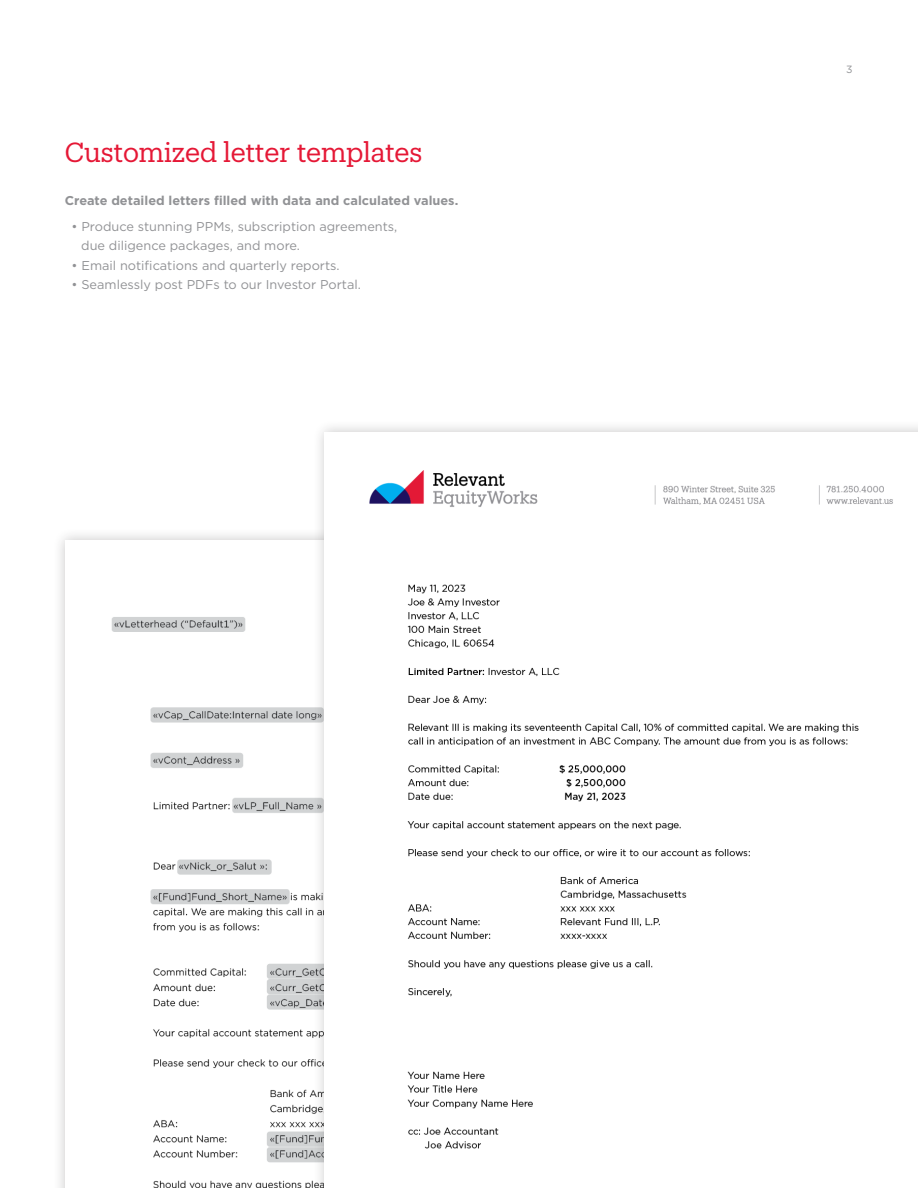
<style>
.page{position:relative;width:918px;height:1188px;background:#fff}
.page>*{position:absolute;margin:0;border:0;box-sizing:border-box;transform-origin:0 0}
.t1{font:27px "Produkt";letter-spacing:-.005em;color:#e51836}
.t2{font:12.75px/19.5px "Gotham";color:#919295}
.t3{font:700 12.75px "Gotham";color:#919295}
.t4{font:10.5px "Gotham";color:#919295}
</style>
<div class="page">
<div style="left:53px;top:528px;width:672px;height:660px;background:#231f20;opacity:.25"></div>
<img style="left:66px;top:540px;width:246px;height:648px">
<div style="left:312px;top:420px;width:606px;height:768px;background:#231f20;opacity:.25"></div>
<img style="left:325px;top:432px;width:593px;height:756px">
<p class="t1" style="left:65px;top:134px;width:359px">Customized letter templates</p>
<p class="t3" style="left:65px;top:192px;width:395px">Create detailed letters filled with data and calculated values.</p>
<p class="t2" style="left:81px;top:216px;width:318px;text-indent:-10px">• Produce stunning PPMs, subscription agreements, due diligence packages, and more.</p>
<p class="t2" style="left:72px;top:255px;width:270px">• Email notifications and quarterly reports.</p>
<p class="t2" style="left:72px;top:275px;width:291px">• Seamlessly post PDFs to our Investor Portal.</p>
<p class="t4" style="left:846px;top:63px;width:8px">3</p>
</div>
